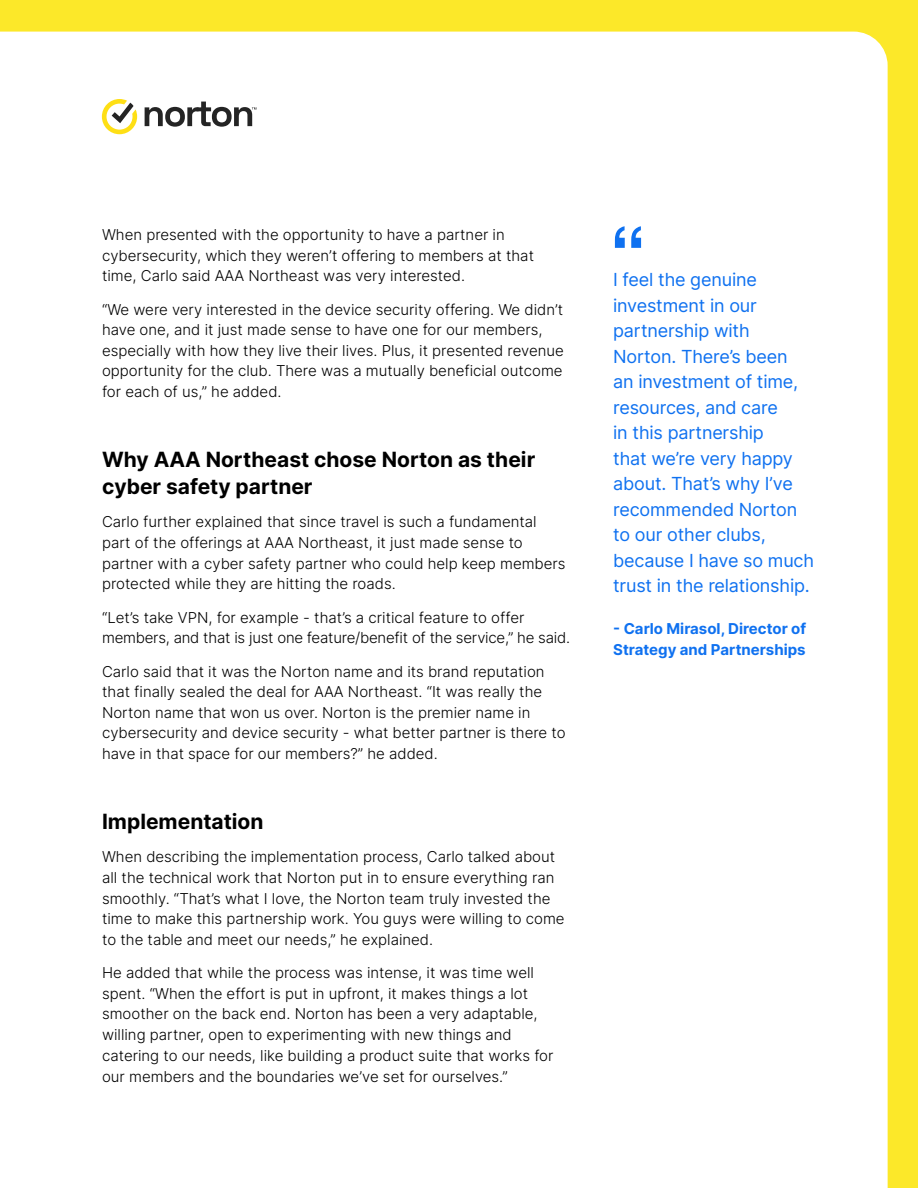
<style>
.page{position:relative;width:918px;height:1188px;background:#fce829}
.page>*{position:absolute;margin:0;border:0;box-sizing:border-box;transform-origin:0 0}
.t1{font:700 21px/27px "Inter";color:#000}
.t2{font:18px/25.5px "Inter";letter-spacing:-.01em;color:#0f71f0}
.t3{font:300 15px/20.7px "Inter";color:#000}
.t4{font:700 15px/21px "Inter";color:#0f71f0}
</style>
<div class="page">
<div style="left:0;top:32px;width:888px;height:1156px;background:#fff"></div>
<svg style="left:102px;top:99px;width:35px;height:35px"></svg>
<svg style="left:145px;top:102px;width:111px;height:25px;background:#a5a5a5"></svg>
<svg style="left:615px;top:226px;width:26px;height:22px"></svg>
<p class="t3" style="left:102px;top:224px;width:433px">When presented with the opportunity to have a partner in cybersecurity, which they weren’t offering to members at that time, Carlo said AAA Northeast was very interested.</p>
<p class="t3" style="left:102px;top:299px;width:463px">“We were very interested in the device security offering. We didn’t have one, and it just made sense to have one for our members, especially with how they live their lives. Plus, it presented revenue opportunity for the club. There was a mutually beneficial outcome for each of us,” he added.</p>
<h1 class="t1" style="left:102px;top:445px;width:435px">Why AAA Northeast chose Norton as their cyber safety partner</h1>
<p class="t3" style="left:102px;top:511px;width:465px">Carlo further explained that since travel is such a fundamental part of the offerings at AAA Northeast, it just made sense to partner with a cyber safety partner who could help keep members protected while they are hitting the roads.</p>
<p class="t3" style="left:102px;top:607px;width:470px">“Let’s take VPN, for example - that’s a critical feature to offer members, and that is just one feature/benefit of the service,” he said.</p>
<p class="t3" style="left:102px;top:661px;width:465px">Carlo said that it was the Norton name and its brand reputation that finally sealed the deal for AAA Northeast. “It was really the Norton name that won us over. Norton is the premier name in cybersecurity and device security - what better partner is there to have in that space for our members?” he added.</p>
<h1 class="t1" style="left:102px;top:807px;width:163px">Implementation</h1>
<p class="t3" style="left:102px;top:846px;width:464px">When describing the implementation process, Carlo talked about all the technical work that Norton put in to ensure everything ran smoothly. “That’s what I love, the Norton team truly invested the time to make this partnership work. You guys were willing to come to the table and meet our needs,” he explained.</p>
<p class="t3" style="left:102px;top:962px;width:453px">He added that while the process was intense, it was time well spent. “When the effort is put in upfront, it makes things a lot smoother on the back end. Norton has been a very adaptable, willing partner, open to experimenting with new things and catering to our needs, like building a product suite that works for our members and the boundaries we’ve set for ourselves.”</p>
<p class="t2" style="left:613px;top:267px;width:202px">I feel the genuine investment in our partnership with<br>Norton. There’s been<br>an investment of time, resources, and care<br>in this partnership<br>that we’re very happy about. That’s why I’ve recommended Norton to our other clubs, because I have so much trust in the relationship.</p>
<p class="t4" style="left:613px;top:617px;width:195px">- Carlo Mirasol, Director of<br>Strategy and Partnerships</p>
</div>
